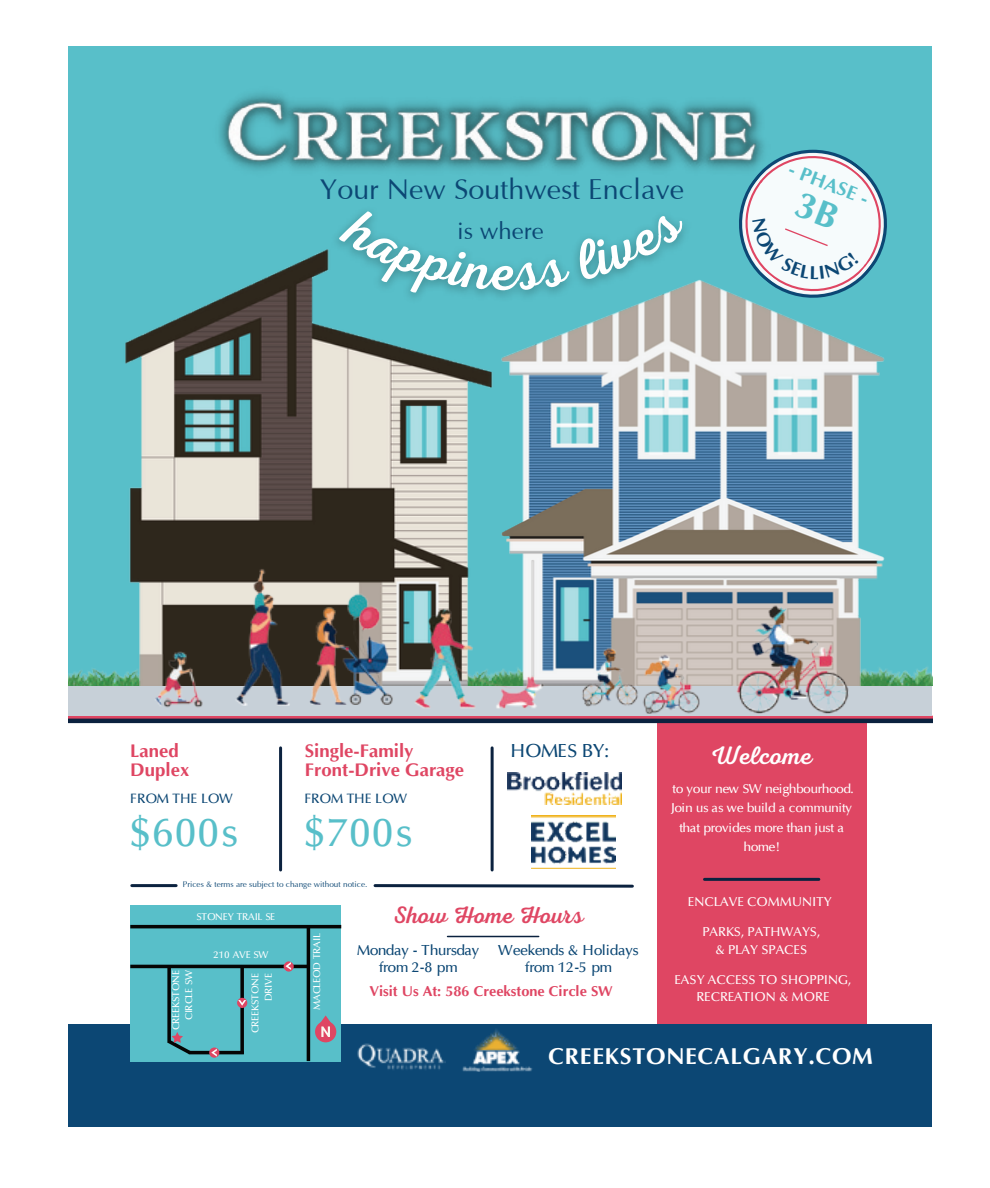
<style>
.page{position:relative;width:990px;height:1188px;background:#fff}
.page>*{position:absolute;margin:0;border:0;box-sizing:border-box;transform-origin:0 0}
.t1{font:500 40.6px "Optima";letter-spacing:.055em;color:#58bfc9}
.t2{font:28.8px "Optima";color:#0c4774}
.t3{font:25.6px "Nexa Script";color:#fff}
.t4{font:24px "Nexa Script";color:#df4663}
.t5{font:24px "Optima";color:#0c4774}
.t6{font:700 23.4px "Optima";letter-spacing:.035em;color:#fff}
.t7{font:700 19.6px "Optima";color:#58bfc9}
.t8{font:500 18.8px "Optima";letter-spacing:-.02em;color:#0c4774}
.t9{font:700 18.6px/18.8px "Optima";color:#df4663}
.t10{font:500 14.6px/17.2px "Optima";letter-spacing:-.055em;color:#0c4774;text-align:center}
.t11{font:700 14.6px "Optima";color:#df4663}
.t12{font:500 13.6px "Optima";color:#0c4774}
.t13{font:500 12.8px/19.4px "Optima";letter-spacing:-.055em;color:#fff;text-align:center}
.t14{font:500 12.8px/17.6px "Optima";color:#fff;text-align:center}
.t15{font:500 10px/13.2px "Optima";color:#fff;text-align:right}
.t16{font:8.2px "Optima";color:#0c4774}
</style>
<div class="page">
<svg style="left:68px;top:716px;width:864px;height:3px;background:#c1405d"></svg>
<div style="left:68px;top:46px;width:864px;height:669px;background:#58bfc9"></div>
<div style="left:68px;top:683px;width:864px;height:33px;background:#c7d0d8"></div>
<img style="left:68px;top:668px;width:42px;height:18px">
<img style="left:895px;top:667px;width:37px;height:19px">
<img style="left:502px;top:284px;width:393px;height:402px">
<img style="left:110px;top:258px;width:392px;height:428px">
<img style="left:231px;top:557px;width:71px;height:149px">
<img style="left:305px;top:591px;width:93px;height:114px">
<img style="left:735px;top:598px;width:114px;height:115px">
<img style="left:574px;top:643px;width:67px;height:75px">
<img style="left:634px;top:639px;width:75px;height:75px">
<img style="left:398px;top:583px;width:162px;height:126px">
<div style="left:657px;top:721px;width:209px;height:311px;background:#df4663"></div>
<hr style="left:68px;top:719px;width:864px;height:4px;background:#0b223f">
<img style="left:307px;top:238px;width:404px;height:84px">
<img style="left:150px;top:645px;width:56px;height:63px">
<img style="left:219px;top:93px;width:545px;height:77px">
<div style="left:68px;top:1024px;width:864px;height:102px;background:#0c4774"></div>
<hr style="left:132px;top:884px;width:44px;height:3px;background:#0b223f">
<svg style="left:375px;top:884px;width:257px;height:4px"></svg>
<hr style="left:279px;top:748px;width:3px;height:122px;background:#0b223f">
<hr style="left:491px;top:748px;width:3px;height:122px;background:#0b223f">
<img style="left:507px;top:773px;width:114px;height:31px">
<hr style="left:705px;top:878px;width:114px;height:3px;background:#0b223f">
<hr style="left:448px;top:936px;width:91px;height:1px;background:#0b223f">
<div style="left:130px;top:905px;width:211px;height:156px;background:#58bfc9"></div>
<hr style="left:130px;top:925px;width:211px;height:3px;background:#050504">
<svg style="left:167px;top:968px;width:4px;height:64px"></svg>
<hr style="left:307px;top:927px;width:3px;height:134px;background:#050504">
<div style="left:315px;top:1021px;width:21px;height:21px;background:#df4663;border-radius:11px"></div>
<svg style="left:320px;top:1016px;width:11px;height:21px"></svg>
<hr style="left:130px;top:965px;width:178px;height:3px;background:#050504">
<svg style="left:283px;top:961px;width:11px;height:11px"></svg>
<hr style="left:189px;top:1051px;width:55px;height:3px;background:#050504">
<svg style="left:240px;top:968px;width:4px;height:83px"></svg>
<svg style="left:237px;top:998px;width:10px;height:10px"></svg>
<svg style="left:238px;top:1000px;width:8px;height:6px"></svg>
<svg style="left:167px;top:1032px;width:28px;height:23px"></svg>
<svg style="left:209px;top:1048px;width:10px;height:10px"></svg>
<svg style="left:211px;top:1049px;width:6px;height:8px"></svg>
<img style="left:462px;top:1029px;width:71px;height:43px">
<img style="left:357px;top:1043px;width:88px;height:27px">
<img style="left:532px;top:816px;width:84px;height:52px">
<svg style="left:338px;top:212px;width:351px;height:89px"></svg>
<svg style="left:733px;top:147px;width:160px;height:156px"></svg>
<h2 class="t2" style="left:320px;top:175px;width:366px">Your New Southwest Enclave</h2>
<h3 class="t5" style="left:457px;top:219px;width:88px">is where</h3>
<h3 class="t7" style="left:793px;top:158px;width:86px;rotate:21deg">- PHASE -</h3>
<h3 class="t9" style="left:130px;top:742px;width:61px">Laned<br>Duplex</h3>
<h3 class="t8" style="left:510px;top:740px;width:100px">HOMES BY:</h3>
<h3 class="t9" style="left:305px;top:742px;width:161px">Single-Family<br>Front-Drive Garage</h3>
<h3 class="t3" style="left:710px;top:741px;width:104px">Welcome</h3>
<p class="t12" style="left:130px;top:791px;width:104px">FROM THE LOW</p>
<h1 class="t1" style="left:130px;top:810px;width:110px">$600s</h1>
<p class="t12" style="left:305px;top:791px;width:104px">FROM THE LOW</p>
<h1 class="t1" style="left:305px;top:810px;width:110px">$700s</h1>
<p class="t16" style="left:183px;top:880px;width:186px">Prices &amp; terms are subject to change without notice.</p>
<p class="t15" style="left:197px;top:910px;width:80px">STONEY TRAIL SE</p>
<h3 class="t4" style="left:393px;top:901px;width:193px">Show Home Hours</h3>
<p class="t15" style="left:169px;top:1030px;width:62px;rotate:-90deg">CREEKSTONE<br>CIRCLE SW</p>
<p class="t15" style="left:213px;top:948px;width:57px">210 AVE SW</p>
<p class="t15" style="left:249px;top:1033px;width:62px;rotate:-90deg">CREEKSTONE<br>DRIVE</p>
<p class="t15" style="left:310px;top:1010px;width:78px;rotate:-90deg">MACLEOD TRAIL</p>
<p class="t10" style="left:357px;top:942px;width:124px">Monday - Thursday from 2-8 pm</p>
<p class="t10" style="left:498px;top:942px;width:142px">Weekends &amp; Holidays from 12-5 pm</p>
<p class="t11" style="left:369px;top:983px;width:245px">Visit Us At: 586 Creekstone Circle SW</p>
<p class="t13" style="left:671px;top:779px;width:185px">to your new SW neighbourhood.<br>Join us as we build a community that provides more than just a home!</p>
<p class="t14" style="left:688px;top:894px;width:145px">ENCLAVE COMMUNITY</p>
<p class="t14" style="left:702px;top:924px;width:119px">PARKS, PATHWAYS, &amp; PLAY SPACES</p>
<p class="t14" style="left:675px;top:971px;width:178px">EASY ACCESS TO SHOPPING,<br>RECREATION &amp; MORE</p>
<h3 class="t6" style="left:548px;top:1043px;width:326px">CREEKSTONECALGARY.COM</h3>
</div>
